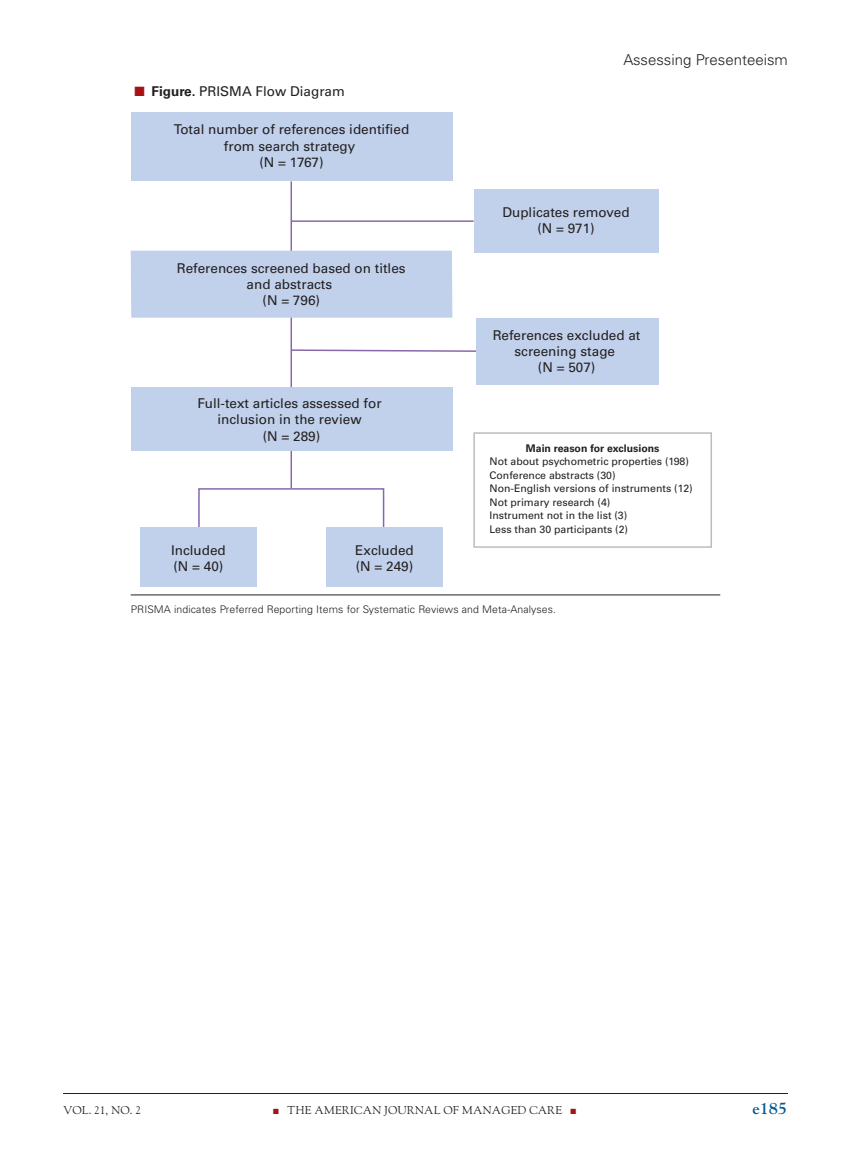
<style>
.page{position:relative;width:851px;height:1161px;background:#fff}
.page>*{position:absolute;margin:0;border:0;box-sizing:border-box;transform-origin:0 0}
.t1{font:700 16.5px "Goudy";color:#00578f}
.t2{font:300 15px "Univers LT Std";color:#231f20}
.t3{font:13.5px/16.2px "Univers LT Std";color:#231f20;text-align:center}
.t4{font:11.25px "LTC Goudy Oldstyle Pro";color:#231f20}
.t5{font:10.5px/13.5px "Univers LT Std";color:#231f20}
.t6{font:300 10.5px "Univers LT Std";letter-spacing:.01em;color:#231f20}
.t7{font:700 10.5px "Univers LT Std";color:#231f20}
.s1{color:#a61216}
.s2{font-weight:700}
</style>
<div class="page">
<hr style="left:63px;top:1093px;width:725px;height:1px;background:#231f20">
<hr style="left:131px;top:595px;width:589px;height:1px;background:#231f20">
<hr style="left:290px;top:181px;width:2px;height:307px;background:#8867ab">
<div style="left:198px;top:488px;width:186px;height:41px;border:2px solid #8867ab"></div>
<svg style="left:290px;top:349px;width:186px;height:4px"></svg>
<hr style="left:291px;top:220px;width:182px;height:2px;background:#8867ab">
<div style="left:131px;top:113px;width:321px;height:68px;background:#c1d1eb"></div>
<div style="left:131px;top:251px;width:321px;height:67px;background:#c1d1eb"></div>
<div style="left:132px;top:387px;width:321px;height:64px;background:#c1d1eb"></div>
<div style="left:140px;top:527px;width:116px;height:60px;background:#c1d1eb"></div>
<div style="left:326px;top:527px;width:116px;height:60px;background:#c1d1eb"></div>
<div style="left:474px;top:189px;width:184px;height:64px;background:#c1d1eb"></div>
<div style="left:476px;top:318px;width:182px;height:67px;background:#c1d1eb"></div>
<div style="left:473px;top:432px;width:239px;height:116px;border:2px solid #bbbdbf"></div>
<p class="t3" style="left:134px;top:83px;width:212px"><span class="s1">■</span> <span class="s2">Figure.</span> PRISMA Flow Diagram</p>
<p class="t3" style="left:174px;top:122px;width:237px">Total number of references identified from search strategy<br>(N = 1767)</p>
<p class="t3" style="left:177px;top:260px;width:230px">References screened based on titles and abstracts<br>(N = 796)</p>
<p class="t3" style="left:197px;top:395px;width:185px">Full-text articles assessed for inclusion in the review<br>(N = 289)</p>
<p class="t3" style="left:171px;top:542px;width:56px;text-align:left">Included (N = 40)</p>
<p class="t3" style="left:355px;top:542px;width:60px;text-align:left">Excluded (N = 249)</p>
<p class="t2" style="left:623px;top:51px;width:166px">Assessing Presenteeism</p>
<p class="t3" style="left:502px;top:204px;width:129px">Duplicates removed (N = 971)</p>
<p class="t3" style="left:493px;top:327px;width:149px">References excluded at screening stage<br>(N = 507)</p>
<p class="t7" style="left:526px;top:442px;width:135px">Main reason for exclusions</p>
<p class="t5" style="left:489px;top:455px;width:205px">Not about psychometric properties (198)<br>Conference abstracts (30)<br>Non-English versions of instruments (12)<br>Not primary research (4)<br>Instrument not in the list (3)<br>Less than 30 participants (2)</p>
<p class="t6" style="left:131px;top:603px;width:427px">PRISMA indicates Preferred Reporting Items for Systematic Reviews and Meta-Analyses.</p>
<p class="t4" style="left:63px;top:1104px;width:80px">VOL. 21, NO. 2</p>
<p class="t4" style="left:273px;top:1104px;width:304px"><span class="s1">■</span> THE AMERICAN JOURNAL OF MANAGED CARE <span class="s1">■</span></p>
<p class="t1" style="left:752px;top:1098px;width:36px">e185</p>
</div>
